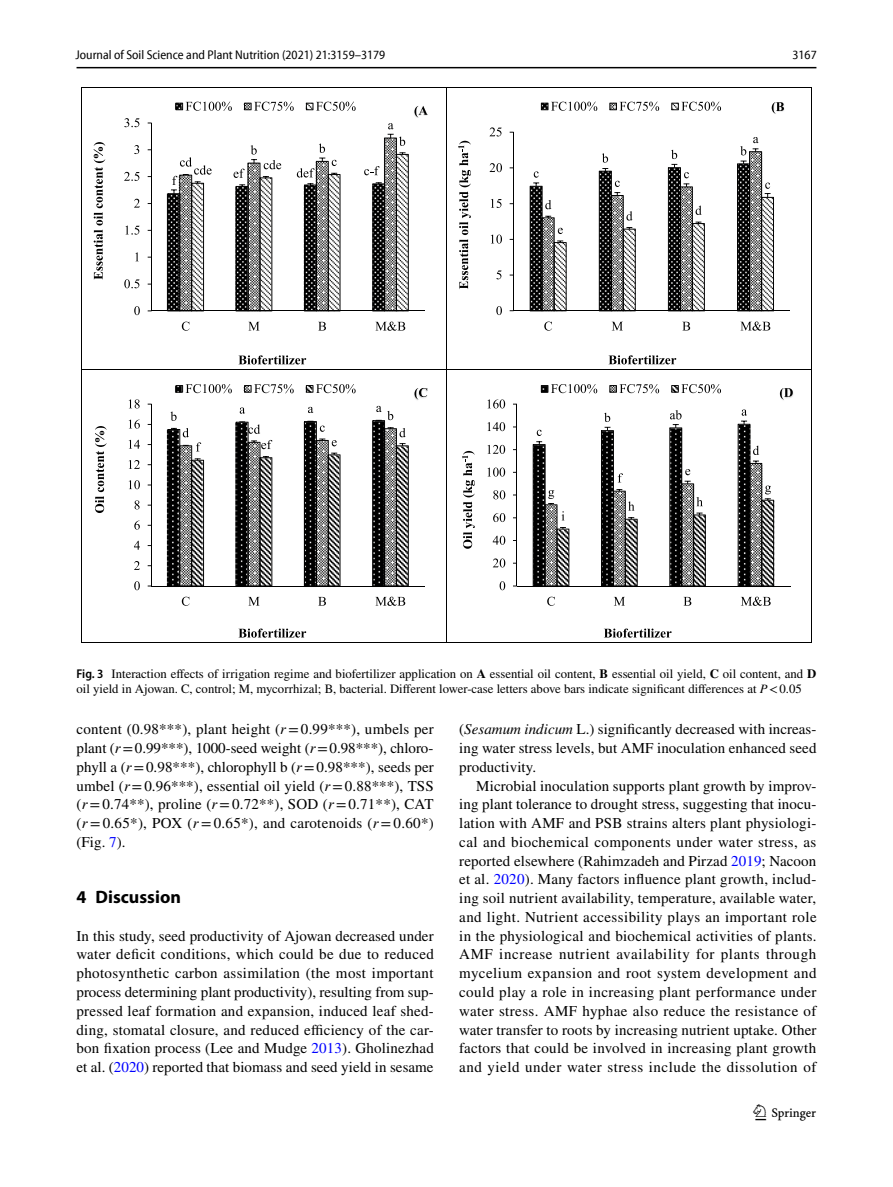
<style>
.page{position:relative;width:893px;height:1187px;background:#fff}
.page>*{position:absolute;margin:0;border:0;box-sizing:border-box;transform-origin:0 0}
.t1{font:22.5px "Springnew Regular 3";color:#000}
.t2{font:700 18px "Myriad Pro";color:#000}
.t3{font:15px/18.8px "STIX";letter-spacing:.005em;color:#000;text-align:justify}
.t4{font:12.75px/15px "STIX";color:#000}
.t5{font:semi-condensed 12.75px "Myriad Pro Unic";color:#000}
.s1{font-family:"Myriad Pro";font-weight:600;font-stretch:semi-condensed}
.s2{font-weight:700}
.s3{font-style:italic}
.s4{color:#00f}
</style>
<div class="page">
<hr style="left:77px;top:67px;width:739px;height:1px;background:#000">
<img style="left:93px;top:101px;width:698px;height:537px">
<hr style="left:81px;top:87px;width:365px;height:1px;background:#000">
<hr style="left:447px;top:87px;width:364px;height:1px;background:#000">
<hr style="left:81px;top:87px;width:1px;height:282px;background:#000">
<hr style="left:446px;top:87px;width:1px;height:282px;background:#000">
<hr style="left:811px;top:87px;width:1px;height:282px;background:#000">
<hr style="left:81px;top:369px;width:365px;height:1px;background:#000">
<hr style="left:447px;top:369px;width:364px;height:1px;background:#000">
<hr style="left:81px;top:370px;width:1px;height:272px;background:#000">
<hr style="left:81px;top:642px;width:365px;height:1px;background:#000">
<hr style="left:446px;top:370px;width:1px;height:272px;background:#000">
<hr style="left:447px;top:642px;width:364px;height:1px;background:#000">
<hr style="left:811px;top:370px;width:1px;height:272px;background:#000">
<hr style="left:151px;top:123px;width:1px;height:188px;background:#000">
<hr style="left:152px;top:310px;width:273px;height:1px;background:#000">
<svg style="left:167px;top:123px;width:242px;height:187px"></svg>
<svg style="left:134px;top:306px;width:6px;height:9px"></svg>
<svg style="left:124px;top:279px;width:15px;height:9px"></svg>
<svg style="left:135px;top:252px;width:4px;height:9px"></svg>
<svg style="left:125px;top:225px;width:14px;height:10px"></svg>
<svg style="left:134px;top:199px;width:6px;height:8px"></svg>
<svg style="left:124px;top:172px;width:15px;height:9px"></svg>
<svg style="left:134px;top:145px;width:5px;height:9px"></svg>
<svg style="left:124px;top:118px;width:15px;height:9px"></svg>
<svg style="left:182px;top:321px;width:8px;height:10px"></svg>
<svg style="left:248px;top:322px;width:12px;height:8px"></svg>
<svg style="left:318px;top:322px;width:8px;height:8px"></svg>
<svg style="left:375px;top:321px;width:30px;height:10px"></svg>
<svg style="left:94px;top:142px;width:11px;height:137px"></svg>
<svg style="left:238px;top:355px;width:68px;height:9px"></svg>
<svg style="left:176px;top:102px;width:56px;height:9px"></svg>
<svg style="left:244px;top:102px;width:50px;height:9px"></svg>
<svg style="left:306px;top:102px;width:50px;height:9px"></svg>
<svg style="left:414px;top:106px;width:14px;height:11px"></svg>
<hr style="left:513px;top:132px;width:1px;height:179px;background:#000">
<hr style="left:514px;top:310px;width:276px;height:1px;background:#000">
<svg style="left:530px;top:137px;width:244px;height:173px"></svg>
<svg style="left:496px;top:306px;width:6px;height:9px"></svg>
<svg style="left:496px;top:270px;width:6px;height:9px"></svg>
<svg style="left:491px;top:234px;width:11px;height:9px"></svg>
<svg style="left:491px;top:199px;width:11px;height:9px"></svg>
<svg style="left:489px;top:163px;width:13px;height:9px"></svg>
<svg style="left:489px;top:127px;width:13px;height:9px"></svg>
<svg style="left:544px;top:321px;width:8px;height:9px"></svg>
<svg style="left:612px;top:322px;width:11px;height:8px"></svg>
<svg style="left:682px;top:322px;width:8px;height:8px"></svg>
<svg style="left:740px;top:321px;width:30px;height:9px"></svg>
<svg style="left:458px;top:141px;width:13px;height:148px"></svg>
<svg style="left:608px;top:355px;width:68px;height:9px"></svg>
<svg style="left:541px;top:102px;width:56px;height:9px"></svg>
<svg style="left:609px;top:102px;width:50px;height:9px"></svg>
<svg style="left:671px;top:102px;width:50px;height:9px"></svg>
<svg style="left:772px;top:102px;width:12px;height:12px"></svg>
<hr style="left:151px;top:404px;width:1px;height:182px;background:#000">
<hr style="left:152px;top:585px;width:273px;height:1px;background:#000">
<svg style="left:167px;top:406px;width:242px;height:180px"></svg>
<svg style="left:134px;top:581px;width:6px;height:9px"></svg>
<svg style="left:134px;top:561px;width:6px;height:9px"></svg>
<svg style="left:134px;top:540px;width:6px;height:9px"></svg>
<svg style="left:134px;top:520px;width:6px;height:9px"></svg>
<svg style="left:135px;top:500px;width:5px;height:9px"></svg>
<svg style="left:129px;top:480px;width:11px;height:9px"></svg>
<svg style="left:129px;top:460px;width:11px;height:9px"></svg>
<svg style="left:129px;top:440px;width:11px;height:8px"></svg>
<svg style="left:129px;top:419px;width:11px;height:9px"></svg>
<svg style="left:129px;top:399px;width:11px;height:9px"></svg>
<svg style="left:182px;top:596px;width:8px;height:9px"></svg>
<svg style="left:248px;top:597px;width:12px;height:8px"></svg>
<svg style="left:318px;top:597px;width:8px;height:8px"></svg>
<svg style="left:375px;top:596px;width:30px;height:9px"></svg>
<svg style="left:95px;top:426px;width:12px;height:87px"></svg>
<svg style="left:238px;top:628px;width:68px;height:9px"></svg>
<svg style="left:176px;top:384px;width:56px;height:9px"></svg>
<svg style="left:244px;top:384px;width:50px;height:9px"></svg>
<svg style="left:306px;top:384px;width:50px;height:9px"></svg>
<svg style="left:414px;top:388px;width:13px;height:11px"></svg>
<hr style="left:516px;top:404px;width:1px;height:182px;background:#000">
<hr style="left:517px;top:585px;width:273px;height:1px;background:#000">
<svg style="left:533px;top:409px;width:241px;height:177px"></svg>
<svg style="left:500px;top:581px;width:5px;height:9px"></svg>
<svg style="left:493px;top:558px;width:12px;height:9px"></svg>
<svg style="left:493px;top:535px;width:12px;height:9px"></svg>
<svg style="left:493px;top:513px;width:12px;height:9px"></svg>
<svg style="left:493px;top:490px;width:12px;height:9px"></svg>
<svg style="left:487px;top:467px;width:18px;height:9px"></svg>
<svg style="left:487px;top:445px;width:18px;height:9px"></svg>
<svg style="left:487px;top:422px;width:18px;height:9px"></svg>
<svg style="left:487px;top:399px;width:18px;height:9px"></svg>
<svg style="left:547px;top:596px;width:8px;height:9px"></svg>
<svg style="left:614px;top:597px;width:11px;height:8px"></svg>
<svg style="left:683px;top:597px;width:8px;height:8px"></svg>
<svg style="left:741px;top:596px;width:30px;height:9px"></svg>
<svg style="left:462px;top:451px;width:13px;height:97px"></svg>
<svg style="left:604px;top:628px;width:68px;height:9px"></svg>
<svg style="left:541px;top:384px;width:56px;height:9px"></svg>
<svg style="left:609px;top:384px;width:50px;height:9px"></svg>
<svg style="left:671px;top:384px;width:50px;height:9px"></svg>
<svg style="left:780px;top:388px;width:13px;height:11px"></svg>
<p class="t5" style="left:76px;top:50px;width:311px">Journal of Soil Science and Plant Nutrition (2021) 21:3159–3179</p>
<p class="t5" style="left:792px;top:50px;width:26px">3167</p>
<p class="t4" style="left:77px;top:667px;width:741px"><span class="s1">Fig. 3</span> Interaction effects of irrigation regime and biofertilizer application on <span class="s2">A</span> essential oil content, <span class="s2">B</span> essential oil yield, <span class="s2">C</span> oil content, and <span class="s2">D </span>oil yield in Ajowan. C, control; M, mycorrhizal; B, bacterial. Different lower-case letters above bars indicate significant differences at <span class="s3">P</span>&lt;0.05</p>
<p class="t3" style="left:77px;top:721px;width:359px">content (0.98***), plant height (<span class="s3">r</span>=0.99***), umbels per plant (<span class="s3">r</span>=0.99***), 1000-seed weight (<span class="s3">r</span>=0.98***), chloro&shy;phyll a (<span class="s3">r</span>=0.98***), chlorophyll b (<span class="s3">r</span>=0.98***), seeds per umbel (<span class="s3">r</span>=0.96***), essential oil yield (<span class="s3">r</span>=0.88***), TSS (<span class="s3">r</span>=0.74**), proline (<span class="s3">r</span>=0.72**), SOD (<span class="s3">r</span>=0.71**), CAT (<span class="s3">r</span>=0.65*), POX (<span class="s3">r</span>=0.65*), and carotenoids (<span class="s3">r</span>=0.60*) (Fig. <span class="s4">7</span>).</p>
<p class="t2" style="left:77px;top:885px;width:106px">4 Discussion</p>
<p class="t3" style="left:77px;top:927px;width:359px">In this study, seed productivity of Ajowan decreased under water deficit conditions, which could be due to reduced photosynthetic carbon assimilation (the most important process determining plant productivity), resulting from sup&shy;pressed leaf formation and expansion, induced leaf shed&shy;ding, stomatal closure, and reduced efficiency of the car&shy;bon fixation process (Lee and Mudge <span class="s4">2013</span>). Gholinezhad et al. (<span class="s4">2020</span>) reported that biomass and seed yield in sesame</p>
<p class="t3" style="left:459px;top:721px;width:359px">(<span class="s3">Sesamum indicum</span> L.) significantly decreased with increas&shy;ing water stress levels, but AMF inoculation enhanced seed productivity.</p>
<p class="t3" style="left:459px;top:777px;width:359px;text-indent:17px">Microbial inoculation supports plant growth by improv&shy;ing plant tolerance to drought stress, suggesting that inocu&shy;lation with AMF and PSB strains alters plant physiologi&shy;cal and biochemical components under water stress, as reported elsewhere (Rahimzadeh and Pirzad <span class="s4">2019</span>; Nacoon et al. <span class="s4">2020</span>). Many factors influence plant growth, includ&shy;ing soil nutrient availability, temperature, available water, and light. Nutrient accessibility plays an important role in the physiological and biochemical activities of plants.<br>AMF increase nutrient availability for plants through mycelium expansion and root system development and could play a role in increasing plant performance under water stress. AMF hyphae also reduce the resistance of water transfer to roots by increasing nutrient uptake. Other factors that could be involved in increasing plant growth and yield under water stress include the dissolution of</p>
<h1 class="t1" style="left:755px;top:1104px;width:62px">1 3</h1>
</div>
